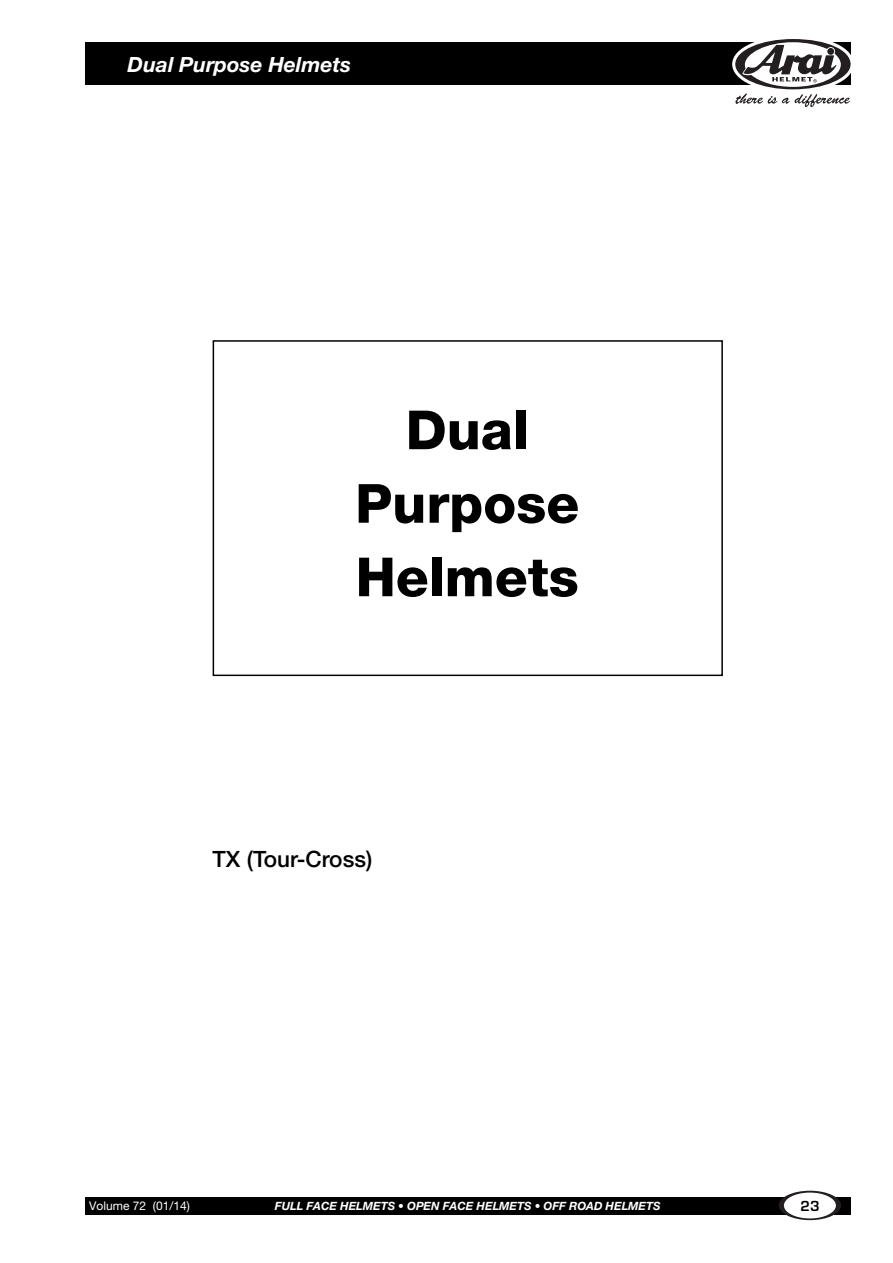
<style>
.page{position:relative;width:893px;height:1263px;background:#fff}
.page>*{position:absolute;margin:0;border:0;box-sizing:border-box;transform-origin:0 0}
.t1{font:800 54px/73.5px "Helvetica Neue";color:#000;text-align:center}
.t2{font:500 22.5px "Helvetica Neue";color:#000}
.t3{font:italic 700 21px "Helvetica Neue";color:#fff}
.t4{font:600 13.5px "Eurostile";color:#000}
.t5{font:12px "Helvetica Neue";color:#fff}
.t6{font:italic 700 11.4px "Helvetica Neue";color:#fff}
</style>
<div class="page">
<div style="left:213px;top:340px;width:510px;height:336px;border:2px solid #000"></div>
<div style="left:85px;top:43px;width:765px;height:42px;background:#000"></div>
<svg style="left:732px;top:39px;width:119px;height:68px"></svg>
<div style="left:85px;top:1197px;width:765px;height:17px;background:#000"></div>
<svg style="left:779px;top:1191px;width:62px;height:29px"></svg>
<div style="left:784px;top:1192px;width:52px;height:26px;background:#fff;border-radius:50%"></div>
<h3 class="t3" style="left:128px;top:57px;width:225px">Dual Purpose Helmets</h3>
<h1 class="t1" style="left:355px;top:398px;width:226px">Dual<br>Purpose<br>Helmets</h1>
<h2 class="t2" style="left:213px;top:850px;width:161px">TX (Tour-Cross)</h2>
<p class="t5" style="left:89px;top:1201px;width:102px">Volume 72 (01/14)</p>
<p class="t6" style="left:275px;top:1201px;width:387px">FULL FACE HELMETS • OPEN FACE HELMETS • OFF ROAD HELMETS</p>
<p class="t4" style="left:800px;top:1200px;width:21px">23</p>
</div>
